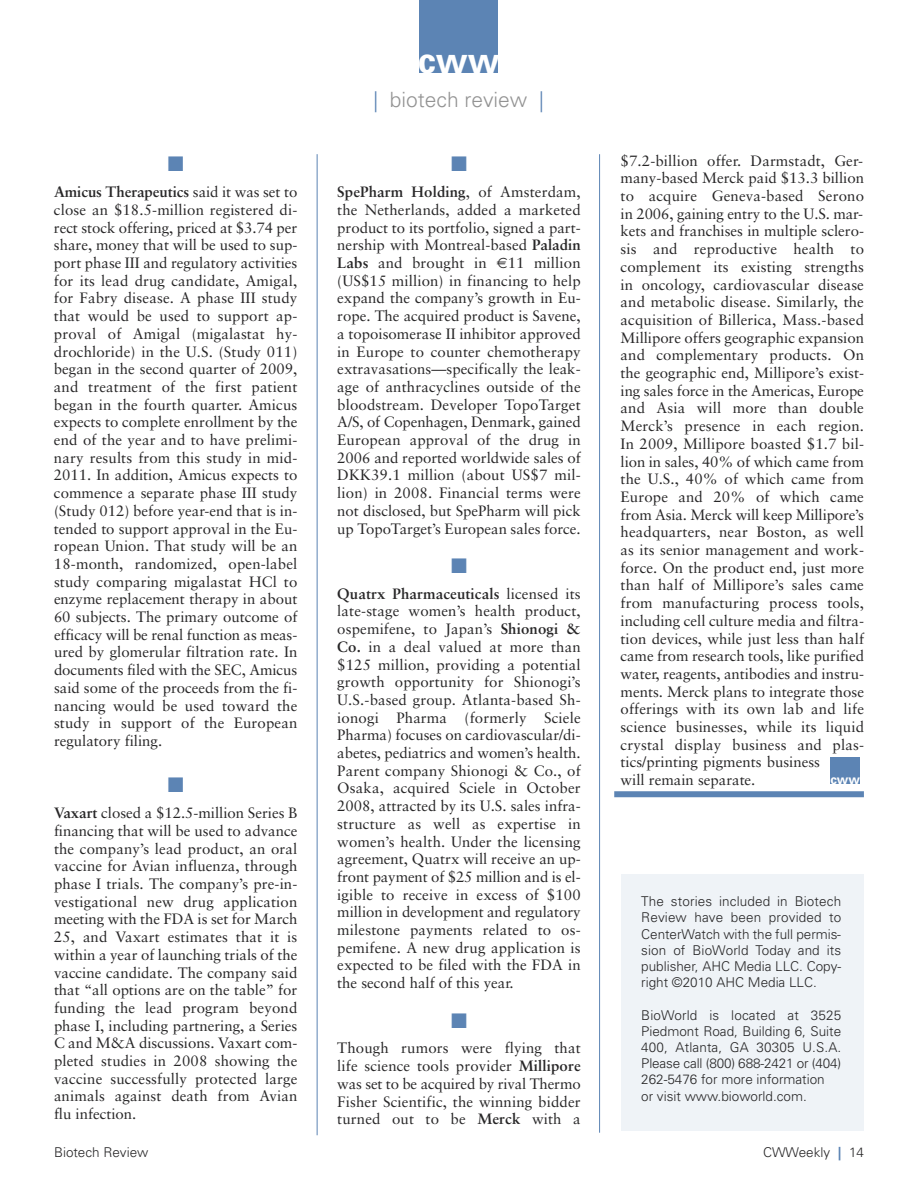
<style>
.page{position:relative;width:918px;height:1188px;background:#fff}
.page>*{position:absolute;margin:0;border:0;box-sizing:border-box;transform-origin:0 0}
.t1{font:700 36px "Univers";color:#fff}
.t2{font:300 21px "Univers";color:#939393}
.t3{font:21px "Zapf Dingbats";color:#5c84b4}
.t4{font:15px/17.7px "Sabon";letter-spacing:.01em;color:#272627;text-align:justify}
.t5{font:300 13.5px/16.2px "Univers";color:#272627;text-align:justify}
.t6{font:700 13.05px "Univers";color:#fff}
.s1{font-weight:700}
.s2{color:#5c84b4}
.s3{font-weight:700;color:#5c84b4}
</style>
<div class="page">
<div style="left:419px;top:0;width:79px;height:73px;background:#5c84b4"></div>
<hr style="left:599px;top:154px;width:1px;height:979px;background:#5c84b4">
<hr style="left:317px;top:154px;width:1px;height:981px;background:#5c84b4">
<div style="left:614px;top:791px;width:250px;height:6px;background:#5c84b4"></div>
<div style="left:831px;top:758px;width:29px;height:26px;background:#5c84b4"></div>
<div style="left:621px;top:874px;width:242px;height:257px;background:#eff3f7"></div>
<h2 class="t3" style="left:168px;top:152px;width:17px">■</h2>
<p class="t4" style="left:54px;top:184px;width:245px"><span class="s1">Amicus Therapeutics</span> said it was set to close an $18.5-million registered di&shy;rect stock offering, priced at $3.74 per share, money that will be used to sup&shy;port phase III and regulatory activities for its lead drug candidate, Amigal, for Fabry disease. A phase III study that would be used to support ap&shy;proval of Amigal (migalastat hy&shy;drochloride) in the U.S. (Study 011) began in the second quarter of 2009, and treatment of the first patient began in the fourth quarter. Amicus expects to complete enrollment by the end of the year and to have prelimi&shy;nary results from this study in mid-2011. In addition, Amicus expects to commence a separate phase III study (Study 012) before year-end that is in&shy;tended to support approval in the Eu&shy;ropean Union. That study will be an 18-month, randomized, open-label study comparing migalastat HCl to enzyme replacement therapy in about 60 subjects. The primary outcome of efficacy will be renal function as meas&shy;ured by glomerular filtration rate. In documents filed with the SEC, Amicus said some of the proceeds from the fi&shy;nancing would be used toward the study in support of the European regulatory filing.</p>
<h2 class="t3" style="left:168px;top:773px;width:17px">■</h2>
<p class="t4" style="left:54px;top:805px;width:245px"><span class="s1">Vaxart</span> closed a $12.5-million Series B financing that will be used to advance the company’s lead product, an oral vaccine for Avian influenza, through phase I trials. The company’s pre-in&shy;vestigational new drug application meeting with the FDA is set for March 25, and Vaxart estimates that it is within a year of launching trials of the vaccine candidate. The company said that “all options are on the table” for funding the lead program beyond phase I, including partnering, a Series C and M&amp;A discussions. Vaxart com&shy;pleted studies in 2008 showing the vaccine successfully protected large animals against death from Avian flu infection.</p>
<h1 class="t1" style="left:418px;top:47px;width:84px">cww</h1>
<h2 class="t2" style="left:374px;top:92px;width:172px"><span class="s2">|</span> biotech review <span class="s2">|</span></h2>
<h2 class="t3" style="left:451px;top:152px;width:17px">■</h2>
<p class="t4" style="left:337px;top:184px;width:245px"><span class="s1">SpePharm Holding</span>, of Amsterdam, the Netherlands, added a marketed product to its portfolio, signed a part&shy;nership with Montreal-based <span class="s1">Paladin Labs</span> and brought in</p>
<p class="t4" style="left:337px;top:255px;width:245px;text-indent:170px">11 million (US$15 million) in financing to help expand the company’s growth in Eu&shy;rope. The acquired product is Savene, a topoisomerase II inhibitor approved in Europe to counter chemotherapy extravasations—specifically the leak&shy;age of anthracyclines outside of the bloodstream. Developer TopoTarget A/S, of Copenhagen, Denmark, gained European approval of the drug in 2006 and reported worldwide sales of DKK39.1 million (about US$7 mil&shy;lion) in 2008. Financial terms were not disclosed, but SpePharm will pick up TopoTarget’s European sales force.</p>
<h2 class="t3" style="left:451px;top:553px;width:17px">■</h2>
<p class="t4" style="left:337px;top:586px;width:245px"><span class="s1">Quatrx Pharmaceuticals</span> licensed its late-stage women’s health product, ospemifene, to Japan’s <span class="s1">Shionogi &amp; Co.</span> in a deal valued at more than $125 million, providing a potential growth opportunity for Shionogi’s U.S.-based group. Atlanta-based Sh&shy;ionogi Pharma (formerly Sciele Pharma) focuses on cardiovascular/di&shy;abetes, pediatrics and women’s health.<br>Parent company Shionogi &amp; Co., of Osaka, acquired Sciele in October 2008, attracted by its U.S. sales infra&shy;structure as well as expertise in women’s health. Under the licensing agreement, Quatrx will receive an up&shy;front payment of $25 million and is el&shy;igible to receive in excess of $100 million in development and regulatory milestone payments related to os&shy;pemifene. A new drug application is expected to be filed with the FDA in the second half of this year.</p>
<h2 class="t3" style="left:451px;top:1008px;width:17px">■</h2>
<p class="t4" style="left:337px;top:1041px;width:245px">Though rumors were flying that life science tools provider <span class="s1">Millipore </span>was set to be acquired by rival Thermo Fisher Scientific, the winning bidder turned out to be <span class="s1">Merck</span> with a</p>
<p class="t4" style="left:621px;top:153px;width:245px;text-align:left">$7.2-billion offer. Darmstadt, Ger&shy;many-based Merck paid $13.3 billion to acquire Geneva-based Serono in 2006, gaining entry to the U.S. mar&shy;kets and franchises in multiple sclero&shy;sis and reproductive health to complement its existing strengths in oncology, cardiovascular disease and metabolic disease. Similarly, the acquisition of Billerica, Mass.-based Millipore offers geographic expansion and complementary products. On the geographic end, Millipore’s exist&shy;ing sales force in the Americas, Europe and Asia will more than double Merck’s presence in each region.<br>In 2009, Millipore boasted $1.7 bil&shy;lion in sales, 40% of which came from the U.S., 40% of which came from Europe and 20% of which came from Asia. Merck will keep Millipore’s headquarters, near Boston, as well as its senior management and work&shy;force. On the product end, just more than half of Millipore’s sales came from manufacturing process tools, including cell culture media and filtra&shy;tion devices, while just less than half came from research tools, like purified water, reagents, antibodies and instru&shy;ments. Merck plans to integrate those offerings with its own lab and life science businesses, while its liquid crystal display business and plas&shy;tics/printing pigments business<br>will remain separate.</p>
<p class="t6" style="left:830px;top:775px;width:31px">cww</p>
<p class="t5" style="left:641px;top:894px;width:202px">The stories included in Biotech Review have been provided to CenterWatch with the full permis&shy;sion of BioWorld Today and its publisher, AHC Media LLC. Copy&shy;right ©2010 AHC Media LLC.</p>
<p class="t5" style="left:641px;top:1008px;width:202px;text-align:left">BioWorld is located at 3525<br>Piedmont Road, Building 6, Suite<br>400, Atlanta, GA 30305 U.S.A.<br>Please call (800) 688-2421 or (404)<br>262-5476 for more information<br>or visit www.bioworld.com.</p>
<p class="t5" style="left:54px;top:1146px;width:96px">Biotech Review</p>
<p class="t5" style="left:763px;top:1146px;width:102px">CWWeekly <span class="s3">|</span> 14</p>
</div>
